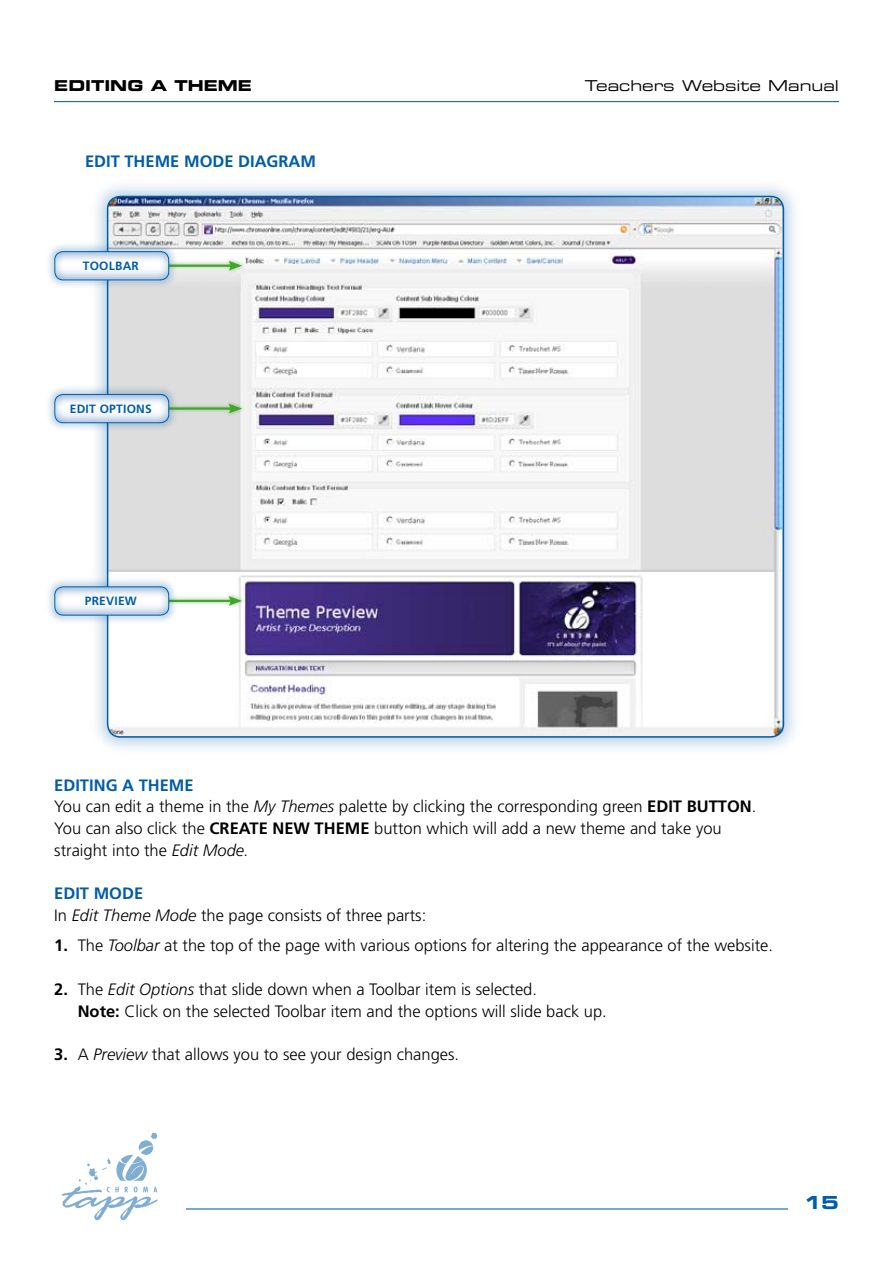
<style>
.page{position:relative;width:893px;height:1263px;background:#fff}
.page>*{position:absolute;margin:0;border:0;box-sizing:border-box;transform-origin:0 0}
.t1{font:18px "Eurostile Bold Extended Two";color:#005da8}
.t2{font:300 16.5px/21.8px "Frutiger";color:#000}
.t3{font:700 16.5px "Frutiger";color:#005da8}
.t4{font:700 16.5px "Frutiger";color:#000}
.t5{font:15px "Eurostile Extended Two";color:#000}
.t6{font:15px "Eurostile Bold Extended Two";color:#000}
.t7{font:700 12px "Frutiger";letter-spacing:.02em;color:#005da8}
.s1{font-weight:700;color:#005da8}
.s2{font-style:italic}
.s3{font-weight:700}
</style>
<div class="page">
<hr style="left:54px;top:101px;width:785px;height:1px;background:#005da8">
<hr style="left:186px;top:1208px;width:602px;height:1px;background:#005da8">
<svg style="left:62px;top:1132px;width:96px;height:88px"></svg>
<div style="left:88px;top:177px;width:715px;height:579px;background:#005da8;opacity:.33"></div>
<img style="left:108px;top:196px;width:674px;height:540px">
<div style="left:149px;top:257px;width:96px;height:17px;background:#42a62a;opacity:.5"></div>
<hr style="left:153px;top:265px;width:80px;height:2px;background:#42a62a">
<svg style="left:229px;top:261px;width:13px;height:10px"></svg>
<div style="left:44px;top:241px;width:135px;height:50px;background:#005da8;opacity:.5"></div>
<div style="left:54px;top:251px;width:115px;height:29px;border:1px solid #005da8;border-radius:9px"></div>
<div style="left:149px;top:399px;width:96px;height:18px;background:#42a62a;opacity:.5"></div>
<hr style="left:153px;top:407px;width:80px;height:3px;background:#42a62a">
<svg style="left:229px;top:404px;width:13px;height:9px"></svg>
<div style="left:44px;top:383px;width:135px;height:51px;background:#005da8;opacity:.5"></div>
<div style="left:54px;top:394px;width:115px;height:29px;border:1px solid #005da8;border-radius:9px"></div>
<div style="left:149px;top:592px;width:96px;height:18px;background:#42a62a;opacity:.5"></div>
<hr style="left:153px;top:600px;width:80px;height:2px;background:#42a62a">
<svg style="left:229px;top:596px;width:13px;height:10px"></svg>
<div style="left:44px;top:576px;width:135px;height:50px;background:#005da8;opacity:.5"></div>
<div style="left:54px;top:586px;width:115px;height:29px;border:1px solid #005da8;border-radius:9px"></div>
<p class="t6" style="left:54px;top:75px;width:73px">EDITING</p>
<p class="t6" style="left:151px;top:75px;width:103px">A THEME</p>
<p class="t3" style="left:85px;top:151px;width:19px">EDIT</p>
<p class="t3" style="left:124px;top:151px;width:74px">THEME MOD</p>
<p class="t3" style="left:224px;top:151px;width:90px">E DIAGRAM</p>
<p class="t7" style="left:83px;top:259px;width:17px">TOOL</p>
<p class="t7" style="left:115px;top:259px;width:25px">BAR</p>
<p class="t7" style="left:70px;top:401px;width:14px">EDIT</p>
<p class="t7" style="left:100px;top:401px;width:9px">OPTIONS</p>
<p class="t7" style="left:85px;top:594px;width:52px">PREVIEW</p>
<p class="t5" style="left:585px;top:75px;width:255px">Teachers Website Manual</p>
<p class="t3" style="left:54px;top:775px;width:10px">EDITING</p>
<p class="t2" style="left:54px;top:774px;width:612px;text-indent:68px"><span class="s1">A THEME<br></span>You can edit a theme in the <span class="s2">My Themes</span> palette by clicking the corresponding green <span class="s3">EDIT</span></p>
<p class="t4" style="left:687px;top:797px;width:12px">BUTTON</p>
<p class="t2" style="left:752px;top:796px;width:6px">.</p>
<p class="t2" style="left:54px;top:818px;width:669px">You can also click the <span class="s3">CREATE NEW THEM E</span> button which will add a new theme and take you straight into the <span class="s2">Edit Mode.</span></p>
<p class="t3" style="left:54px;top:884px;width:10px">EDIT</p>
<p class="t2" style="left:54px;top:883px;width:373px;text-indent:39px"><span class="s1">MODE<br></span>In <span class="s2">Edit Theme Mode</span> the page consists of three parts:</p>
<p class="t2" style="left:54px;top:935px;width:720px"><span class="s3">1.</span> The <span class="s2">Toolbar</span> at the top of the page with various options for altering the appearance of the website.</p>
<p class="t2" style="left:78px;top:978px;width:531px;text-indent:-23px"><span class="s3">2.</span> The <span class="s2">Edit Options</span> that slide down when a Toolbar item is selected.<br><span class="s3">NOTE:</span> Click on the selected Toolbar item and the options will slide back up.</p>
<p class="t2" style="left:54px;top:1044px;width:406px"><span class="s3">3.</span> A <span class="s2">Preview</span> that allows you to see your design changes.</p>
<p class="t1" style="left:803px;top:1190px;width:35px">15</p>
</div>
